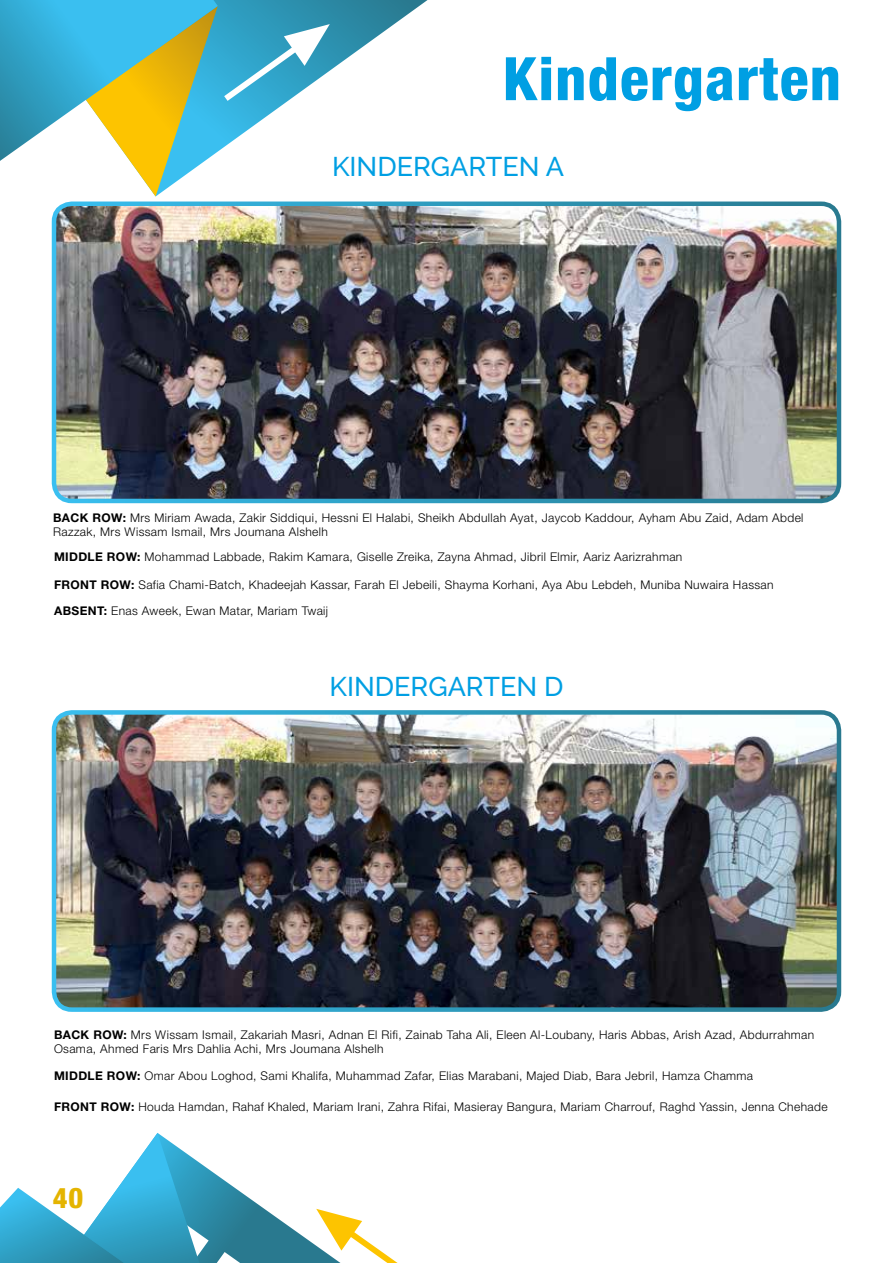
<style>
.page{position:relative;width:893px;height:1263px;background:#fff}
.page>*{position:absolute;margin:0;border:0;box-sizing:border-box;transform-origin:0 0}
.t1{font:800 condensed 60px "Helvetica Neue LT Std";letter-spacing:.02em;color:#009fe3}
.t2{font:800 condensed 28.5px "Helvetica Neue LT Std";color:#e4b400}
.t3{font:500 27px "Raleway";color:#009fe3}
.t4{font:300 12px/14.4px "Helvetica Neue LT Std";letter-spacing:.03em;color:#000}
.s1{font-weight:700}
</style>
<div class="page">
<svg style="left:218px;top:0;width:210px;height:152px"></svg>
<svg style="left:224px;top:24px;width:106px;height:77px"></svg>
<svg style="left:0;top:0;width:218px;height:196px"></svg>
<svg style="left:0;top:1133px;width:398px;height:130px"></svg>
<img style="left:57px;top:206px;width:782px;height:295px">
<div style="left:52px;top:201px;width:789px;height:302px;border:4px solid #fff;border-radius:18px"></div>
<img style="left:57px;top:715px;width:779px;height:292px">
<div style="left:52px;top:710px;width:789px;height:302px;border:4px solid #fff;border-radius:18px"></div>
<h1 class="t1" style="left:503px;top:42px;width:340px">Kindergarten</h1>
<h3 class="t3" style="left:332px;top:151px;width:233px">KINDERGARTEN A</h3>
<p class="t4" style="left:53px;top:510px;width:752px"><span class="s1">BACK ROW:</span> Mrs Miriam Awada, Zakir Siddiqui, Hessni El Halabi, Sheikh Abdullah Ayat, Jaycob Kaddour, Ayham Abu Zaid, Adam Abdel<br>Razzak, Mrs Wissam Ismail, Mrs Joumana Alshelh</p>
<p class="t4" style="left:54px;top:550px;width:630px"><span class="s1">MIDDLE ROW:</span> Mohammad Labbade, Rakim Kamara, Giselle Zreika, Zayna Ahmad, Jibril Elmir, Aariz Aarizrahman</p>
<p class="t4" style="left:54px;top:577px;width:721px"><span class="s1">FRONT ROW:</span> Safia Chami-Batch, Khadeejah Kassar, Farah El Jebeili, Shayma Korhani, Aya Abu Lebdeh, Muniba Nuwaira Hassan</p>
<p class="t4" style="left:54px;top:603px;width:275px"><span class="s1">ABSENT:</span> Enas Aweek, Ewan Matar, Mariam Twaij</p>
<h3 class="t3" style="left:330px;top:670px;width:235px">KINDERGARTEN D</h3>
<p class="t4" style="left:54px;top:1027px;width:762px"><span class="s1">BACK ROW:</span> Mrs Wissam Ismail, Zakariah Masri, Adnan El Rifi, Zainab Taha Ali, Eleen Al-Loubany, Haris Abbas, Arish Azad, Abdurrahman<br>Osama, Ahmed Faris Mrs Dahlia Achi, Mrs Joumana Alshelh</p>
<p class="t4" style="left:54px;top:1068px;width:701px"><span class="s1">MIDDLE ROW:</span> Omar Abou Loghod, Sami Khalifa, Muhammad Zafar, Elias Marabani, Majed Diab, Bara Jebril, Hamza Chamma</p>
<p class="t4" style="left:54px;top:1100px;width:775px"><span class="s1">FRONT ROW:</span> Houda Hamdan, Rahaf Khaled, Mariam Irani, Zahra Rifai, Masieray Bangura, Mariam Charrouf, Raghd Yassin, Jenna Chehade</p>
<h2 class="t2" style="left:53px;top:1180px;width:32px">40</h2>
</div>
